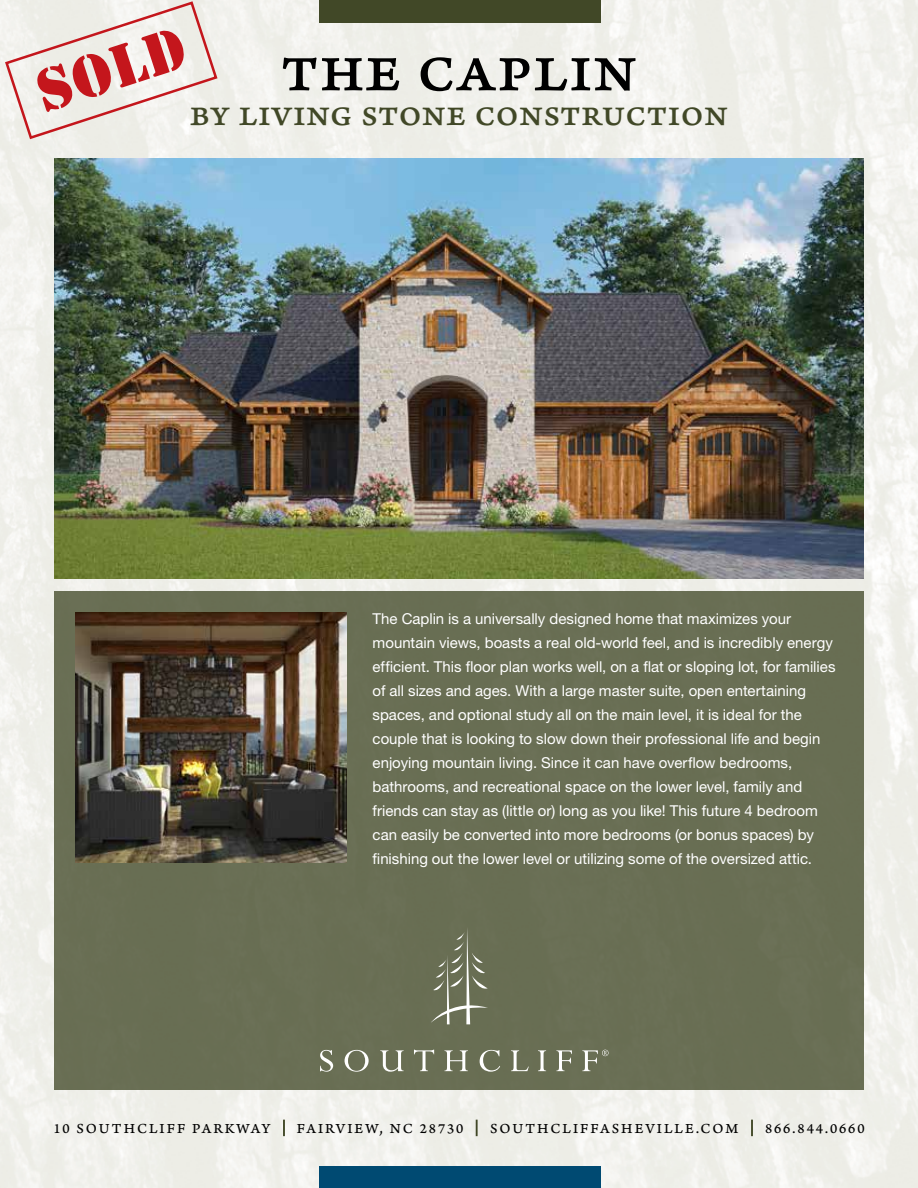
<style>
.page{position:relative;width:918px;height:1188px;background:#fff}
.page>*{position:absolute;margin:0;border:0;box-sizing:border-box;transform-origin:0 0}
.t1{font:72px "Arno Pro Caption";letter-spacing:-.005em;color:#000}
.t2{font:62.25px "Stencil";color:#c4161c}
.t3{font:39px "Arno Pro Caption";letter-spacing:-.005em;color:#414827}
.t4{font:15px/24px "Helvetica Neue LT Std";color:#fff}
.t5{font:14.55px "Arno Pro Caption";letter-spacing:.13em;color:#000}
</style>
<div class="page">
<img style="left:0;top:0;width:918px;height:1188px">
<div style="left:319px;top:0;width:281px;height:22px;background:#414827"></div>
<div style="left:319px;top:1166px;width:281px;height:22px;background:#004a72"></div>
<svg style="left:283px;top:1120px;width:2px;height:16px"></svg>
<svg style="left:476px;top:1120px;width:2px;height:16px"></svg>
<svg style="left:751px;top:1120px;width:2px;height:16px"></svg>
<img style="left:54px;top:159px;width:810px;height:420px">
<div style="left:54px;top:591px;width:810px;height:498px;background:#696e54"></div>
<svg style="left:431px;top:929px;width:57px;height:95px"></svg>
<svg style="left:320px;top:1050px;width:13px;height:22px"></svg>
<svg style="left:345px;top:1050px;width:24px;height:22px"></svg>
<svg style="left:380px;top:1050px;width:24px;height:22px"></svg>
<svg style="left:414px;top:1050px;width:20px;height:21px"></svg>
<svg style="left:444px;top:1050px;width:24px;height:21px"></svg>
<svg style="left:480px;top:1050px;width:20px;height:22px"></svg>
<svg style="left:511px;top:1050px;width:18px;height:21px"></svg>
<svg style="left:538px;top:1050px;width:8px;height:21px"></svg>
<svg style="left:556px;top:1050px;width:16px;height:21px"></svg>
<svg style="left:582px;top:1050px;width:27px;height:21px"></svg>
<img style="left:75px;top:613px;width:272px;height:250px">
<svg style="left:3px;top:0;width:216px;height:141px"></svg>
<h2 class="t2" style="left:27px;top:59px;width:154px;rotate:-18deg">SOLD</h2>
<h1 class="t1" style="left:280px;top:26px;width:359px">the caplin</h1>
<h3 class="t3" style="left:190px;top:90px;width:540px">by living stone construction</h3>
<p class="t4" style="left:373px;top:606px;width:464px">The Caplin is a universally designed home that maximizes your mountain views, boasts a real old-world feel, and is incredibly energy efficient. This floor plan works well, on a flat or sloping lot, for families of all sizes and ages. With a large master suite, open entertaining spaces, and optional study all on the main level, it is ideal for the couple that is looking to slow down their professional life and begin enjoying mountain living. Since it can have overflow bedrooms, bathrooms, and recreational space on the lower level, family and friends can stay as (little or) long as you like! This future 4 bedroom can easily be converted into more bedrooms (or bonus spaces) by finishing out the lower level or utilizing some of the oversized attic.</p>
<p class="t5" style="left:53px;top:1120px;width:218px">10 SOUTHCLIFF PARKWAY</p>
<p class="t5" style="left:297px;top:1120px;width:168px">FAIRVIEW, NC 28730</p>
<p class="t5" style="left:490px;top:1120px;width:250px">SOUTHCLIFFASHEVILLE.COM</p>
<p class="t5" style="left:765px;top:1120px;width:101px">866.844.0660</p>
</div>
